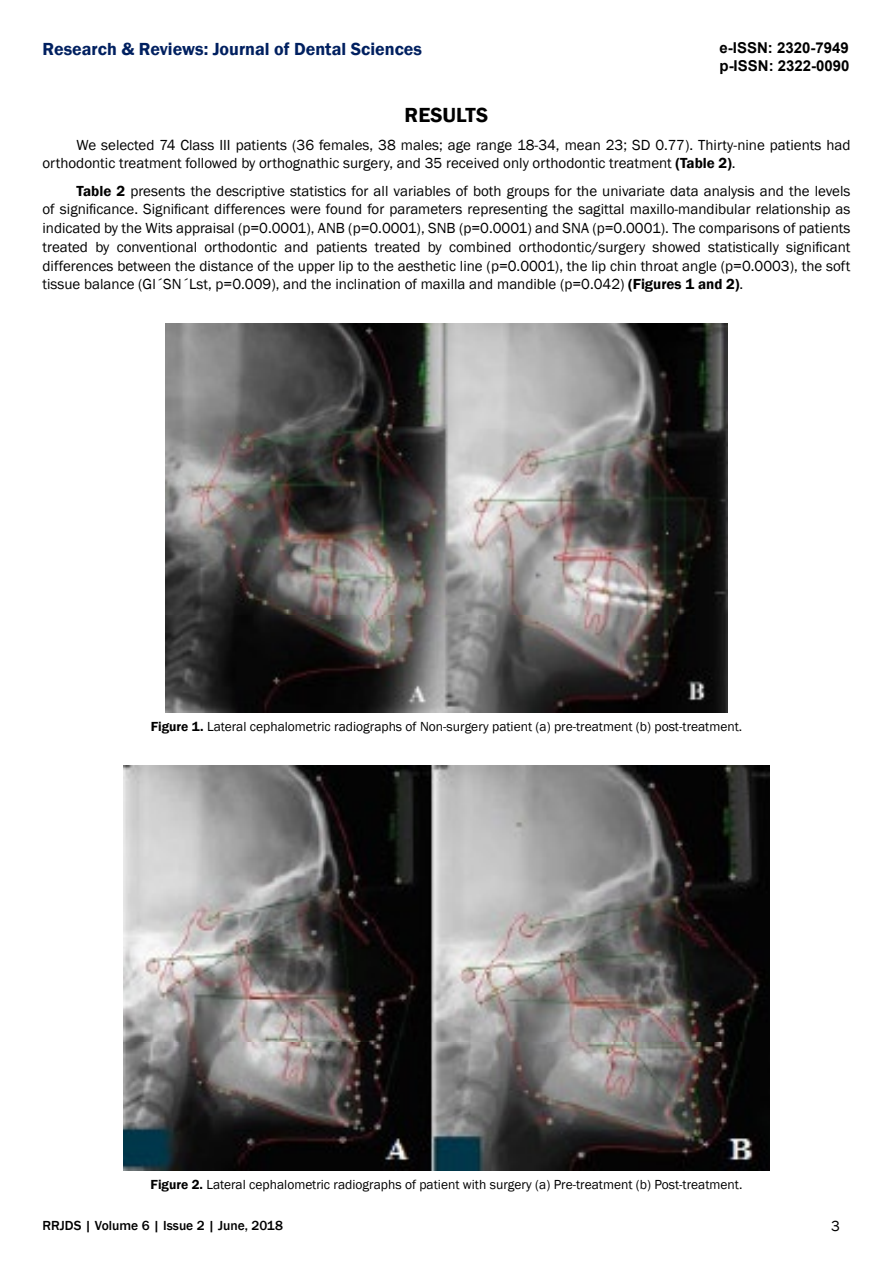
<style>
.page{position:relative;width:893px;height:1263px;background:#fff}
.page>*{position:absolute;margin:0;border:0;box-sizing:border-box;transform-origin:0 0}
.t1{font:600 21px "Franklin Gothic";color:#000}
.t2{font:600 18px "Franklin Gothic";color:#002060}
.t3{font:15px/18.8px "Franklin Gothic";color:#000}
.t4{font:700 15px/18px "Arial";color:#000}
.t5{font:13.5px "Franklin Gothic";color:#000}
.t6{font:500 13.5px "Franklin Gothic";color:#000}
.s1{font-weight:600}
</style>
<div class="page">
<img style="left:166px;top:323px;width:561px;height:389px">
<img style="left:124px;top:765px;width:645px;height:406px">
<p class="t2" style="left:43px;top:38px;width:381px">Research &amp; Reviews: Journal of Dental Sciences</p>
<p class="t4" style="left:719px;top:40px;width:132px">e-ISSN: 2320-7949 p-ISSN: 2322-0090</p>
<h1 class="t1" style="left:405px;top:102px;width:85px">RESULTS</h1>
<p class="t3" style="left:43px;top:135px;width:809px;text-indent:34px">We selected 74 Class III patients (36 females, 38 males; age range 18-34, mean 23; SD 0.77). Thirty-nine patients had orthodontic treatment followed by orthognathic surgery, and 35 received only orthodontic treatment <span class="s1">(Table 2)</span>.</p>
<p class="t3" style="left:43px;top:181px;width:809px;text-align:justify;text-indent:34px"><span class="s1">Table 2</span> presents the descriptive statistics for all variables of both groups for the univariate data analysis and the levels of significance. Significant differences were found for parameters representing the sagittal maxillo-mandibular relationship as indicated by the Wits appraisal (p=0.0001), ANB (p=0.0001), SNB (p=0.0001) and SNA (p=0.0001). The comparisons of patients treated by conventional orthodontic and patients treated by combined orthodontic/surgery showed statistically significant differences between the distance of the upper lip to the aesthetic line (p=0.0001), the lip chin throat angle (p=0.0003), the soft tissue balance (Gl´SN´Lst, p=0.009), and the inclination of maxilla and mandible (p=0.042) <span class="s1">(Figures 1 and 2)</span>.</p>
<p class="t5" style="left:151px;top:718px;width:593px"><span class="s1">Figure 1.</span> Lateral cephalometric radiographs of Non-surgery patient (a) pre-treatment (b) post-treatment.</p>
<p class="t5" style="left:151px;top:1175px;width:593px"><span class="s1">Figure 2.</span> Lateral cephalometric radiographs of patient with surgery (a) Pre-treatment (b) Post-treatment.</p>
<p class="t6" style="left:43px;top:1217px;width:242px">RRJDS | Volume 6 | Issue 2 | June, 2018</p>
<p class="t3" style="left:831px;top:1217px;width:10px">3</p>
</div>
